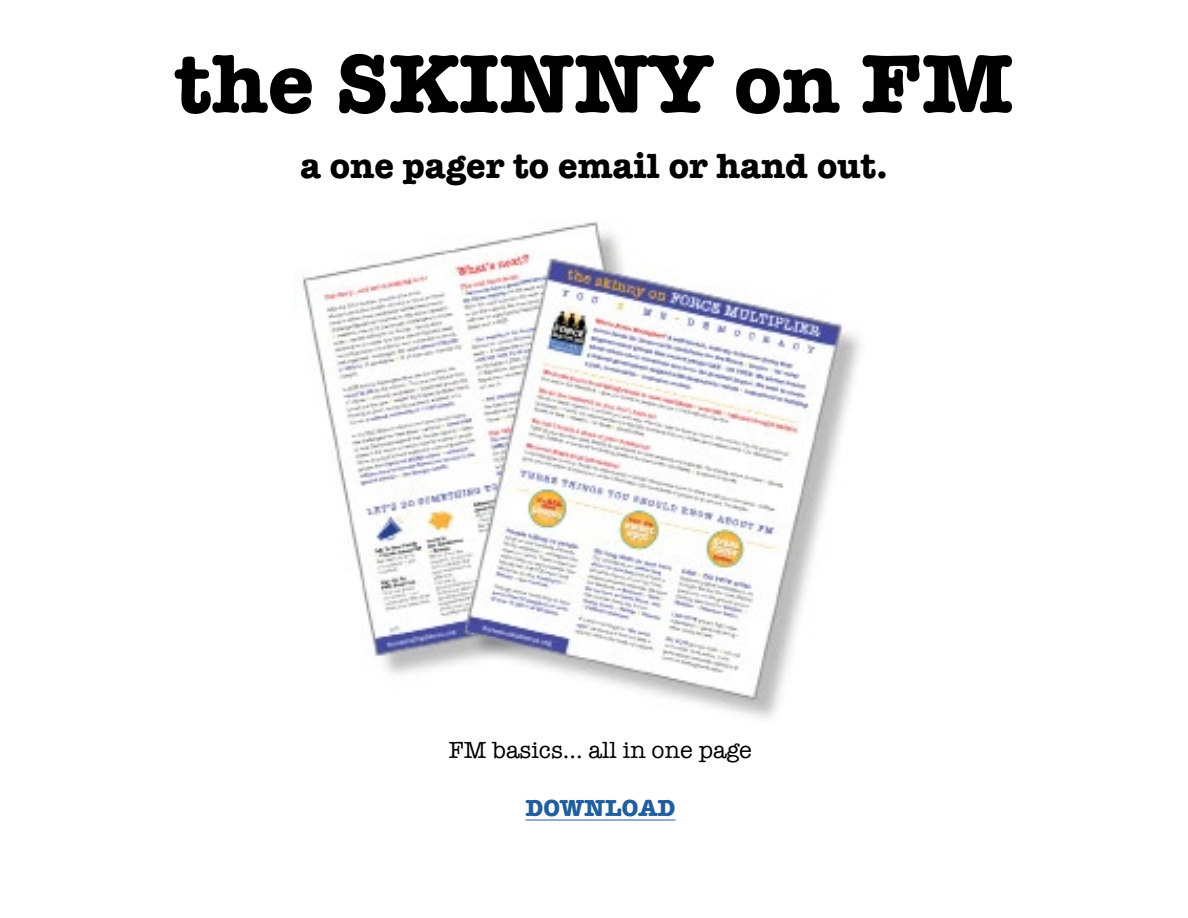
<style>
.page{position:relative;width:1188px;height:918px;background:#fff}
.page>*{position:absolute;margin:0;border:0;box-sizing:border-box;transform-origin:0 0}
.t1{font:700 85.5px "American Typewriter";color:#000}
.t2{font:700 36px "American Typewriter";color:#000}
.t3{font:24px "American Typewriter";color:#000}
.t4{font:700 24px "American Typewriter";color:#215e9e}
</style>
<div class="page">
<img style="left:302px;top:221px;width:559px;height:497px">
<hr style="left:525px;top:820px;width:150px;height:1px;background:#215e9e">
<h1 class="t1" style="left:174px;top:10px;width:841px">the SKINNY on FM</h1>
<p class="t2" style="left:300px;top:135px;width:589px">a one pager to email or hand out.</p>
<p class="t3" style="left:449px;top:732px;width:305px">FM basics... all in one page</p>
<p class="t4" style="left:525px;top:787px;width:152px">DOWNLOAD</p>
</div>
